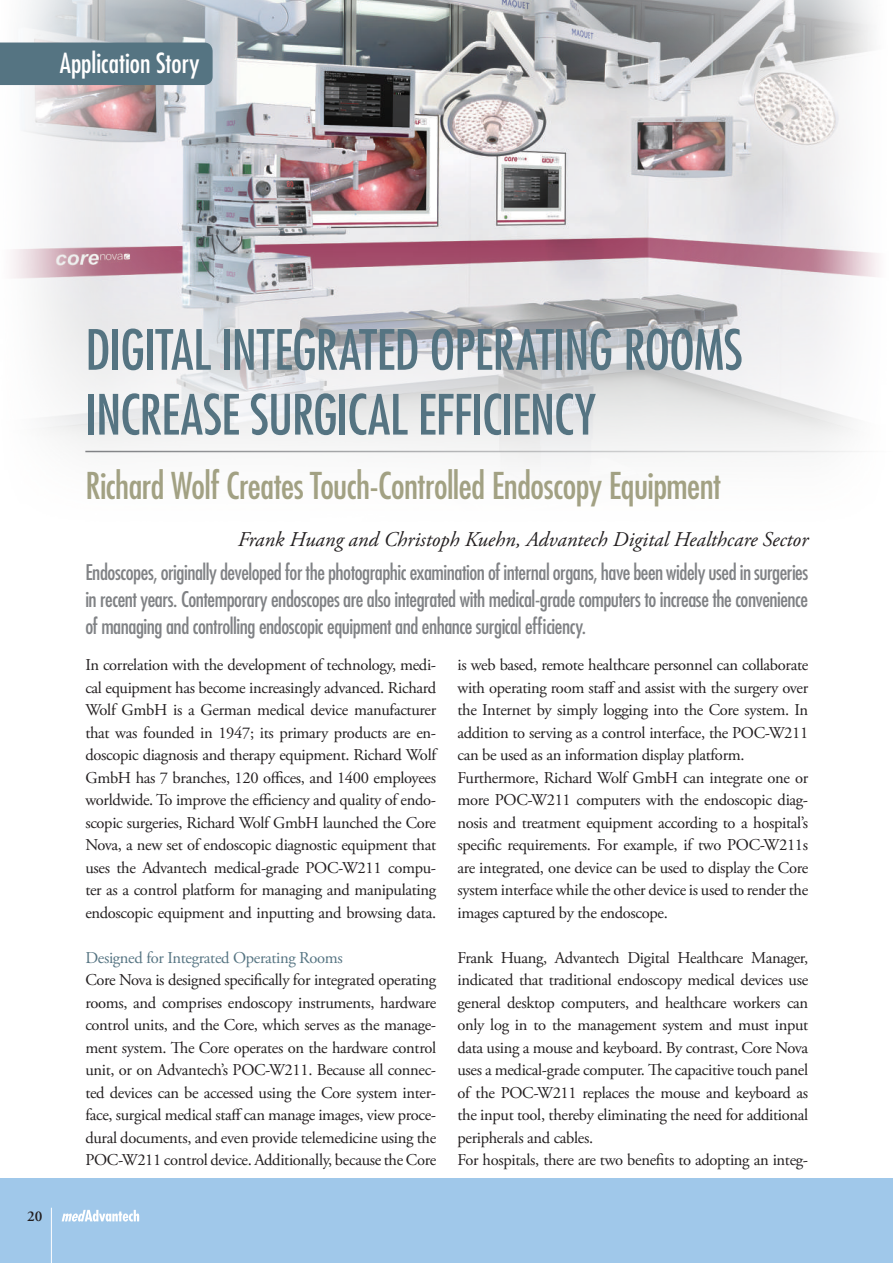
<style>
.page{position:relative;width:893px;height:1263px;background:#fff}
.page>*{position:absolute;margin:0;border:0;box-sizing:border-box;transform-origin:0 0}
.t1{font:condensed 54px/64.8px "Futura";letter-spacing:-.015em;color:#557482}
.t2{font:condensed 36px "Futura";letter-spacing:-.015em;color:#a2a183}
.t3{font:condensed 27px "Futura";color:#fff}
.t4{font:condensed 21px/27px "Futura";letter-spacing:-.025em;color:#808285;text-align:justify}
.t5{font:italic 21px "Adobe Garamond Pro";color:#231f20}
.t6{font:16.5px/22.5px "Adobe Garamond Pro";letter-spacing:-.02em;color:#231f20;text-align:justify}
.t7{font:16.5px "Adobe Garamond Pro";letter-spacing:-.02em;color:#557482}
.t8{font:600 15px "Adobe Garamond Pro";color:#231f20}
</style>
<div class="page">
<div style="left:0;top:1178px;width:893px;height:85px;background:#a0c8ea"></div>
<hr style="left:51px;top:1208px;width:1px;height:55px;background:#fff">
<svg style="left:62px;top:1210px;width:77px;height:11px"></svg>
<img style="left:0;top:0;width:879px;height:465px">
<hr style="left:85px;top:451px;width:808px;height:1px;background:#808285">
<div style="left:0;top:43px;width:213px;height:42px;background:#557482"></div>
<h3 class="t3" style="left:60px;top:47px;width:141px">Application Story</h3>
<p class="t8" style="left:27px;top:1207px;width:17px">20</p>
<h1 class="t1" style="left:85px;top:317px;width:659px">DIGITAL INTEGRATED OPERATING ROOMS<br>INCREASE SURGICAL EFFICIENCY</h1>
<h2 class="t2" style="left:85px;top:464px;width:637px">Richard Wolf Creates Touch-Controlled Endoscopy Equipment</h2>
<p class="t5" style="left:238px;top:527px;width:572px">Frank Huang and Christoph Kuehn, Advantech Digital Healthcare Sector</p>
<p class="t4" style="left:85px;top:558px;width:724px">Endoscopes, originally developed for the photographic examination of internal organs, have been widely used in surgeries in recent years. Contemporary endoscopes are also integrated with medical-grade computers to increase the convenience of managing and controlling endoscopic equipment and enhance surgical efficiency.</p>
<p class="t6" style="left:85px;top:654px;width:352px">In correlation with the development of technology, medi&shy;cal equipment has become increasingly advanced. Richard Wolf GmbH is a German medical device manufacturer that was founded in 1947; its primary products are en&shy;doscopic diagnosis and therapy equipment. Richard Wolf GmbH has 7 branches, 120 offices, and 1400 employees worldwide. To improve the efficiency and quality of endo&shy;scopic surgeries, Richard Wolf GmbH launched the Core Nova, a new set of endoscopic diagnostic equipment that uses the Advantech medical-grade POC-W211 compu&shy;ter as a control platform for managing and manipulating endoscopic equipment and inputting and browsing data.</p>
<p class="t7" style="left:85px;top:947px;width:259px">Designed for Integrated Operating Rooms</p>
<p class="t6" style="left:85px;top:969px;width:352px">Core Nova is designed specifically for integrated operating rooms, and comprises endoscopy instruments, hardware control units, and the Core, which serves as the manage&shy;ment system. The Core operates on the hardware control unit, or on Advantech’s POC-W211. Because all connec&shy;ted devices can be accessed using the Core system inter&shy;face, surgical medical staff can manage images, view proce&shy;dural documents, and even provide telemedicine using the POC-W211 control device. Additionally, because the Core</p>
<p class="t6" style="left:457px;top:654px;width:352px;text-align:left">is web based, remote healthcare personnel can collaborate with operating room staff and assist with the surgery over the Internet by simply logging into the Core system. In addition to serving as a control interface, the POC-W211 can be used as an information display platform.<br>Furthermore, Richard Wolf GmbH can integrate one or more POC-W211 computers with the endoscopic diag&shy;nosis and treatment equipment according to a hospital’s specific requirements. For example, if two POC-W211s are integrated, one device can be used to display the Core system interface while the other device is used to render the images captured by the endoscope.</p>
<p class="t6" style="left:457px;top:947px;width:352px;text-align:left">Frank Huang, Advantech Digital Healthcare Manager, indicated that traditional endoscopy medical devices use general desktop computers, and healthcare workers can only log in to the management system and must input data using a mouse and keyboard. By contrast, Core Nova uses a medical-grade computer. The capacitive touch panel of the POC-W211 replaces the mouse and keyboard as the input tool, thereby eliminating the need for additional peripherals and cables.<br>For hospitals, there are two benefits to adopting an integ-</p>
</div>
